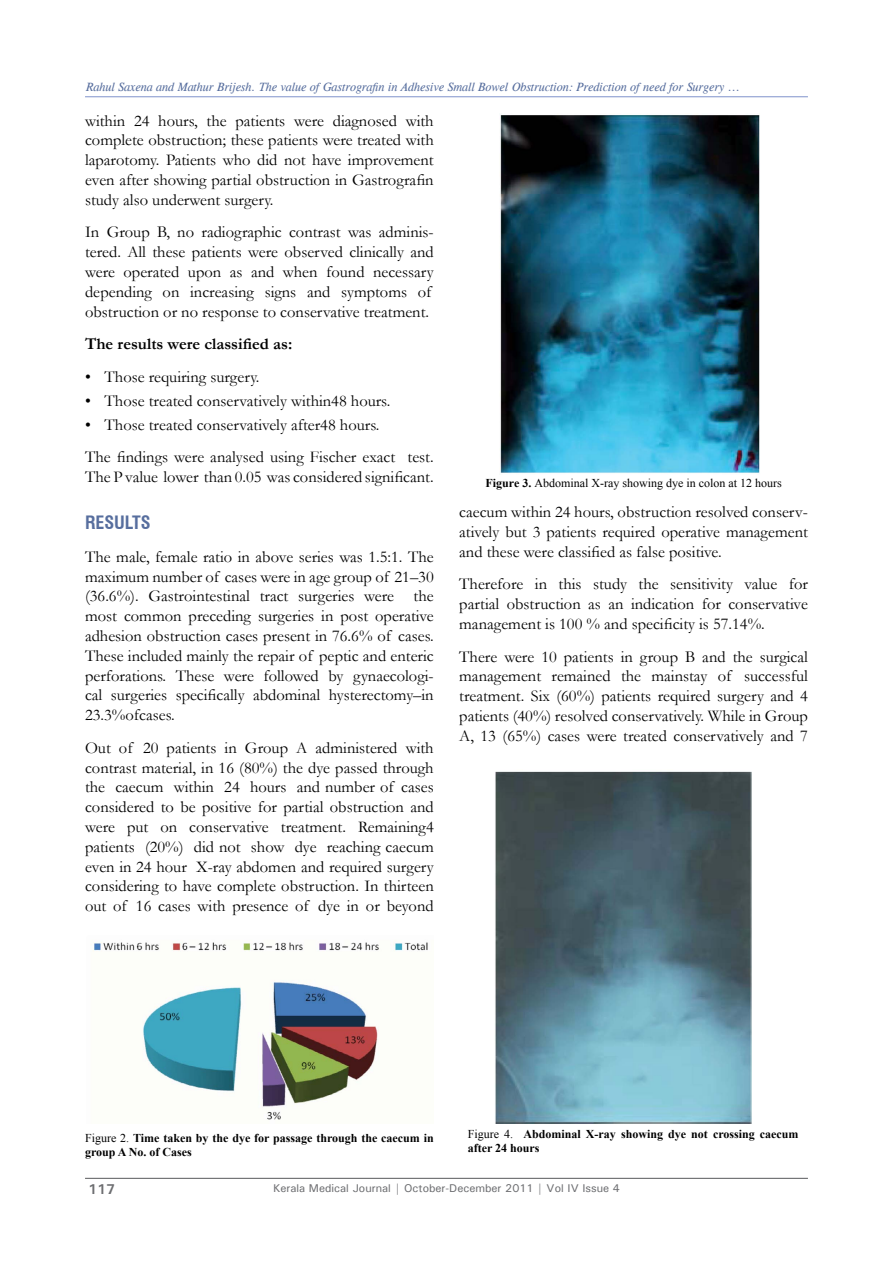
<style>
.page{position:relative;width:893px;height:1263px;background:#fff}
.page>*{position:absolute;margin:0;border:0;box-sizing:border-box;transform-origin:0 0}
.Head_1{font:700 condensed 18px "Swiss 721 BT";color:#576e9e}
.Para_1{font:16.5px/19.8px "Garamond";color:#000;text-align:justify}
.Para_1-2{font:700 16.5px "Garamond";color:#000}
.t1{font:700 14.25px "Univers";color:#6d6e71}
.Para_1-3{font:700 12px/14.4px "Times New Roman";color:#000}
.t2{font:italic 12px "CG Times";color:#576e9e}
.Para_1-4{font:12px "Times New Roman";color:#000}
.t3{font:500 11.25px "Univers";color:#6d6e71}
.s1{font-weight:700}
.s2{font-weight:400}
</style>
<div class="page">
<hr style="left:85px;top:1178px;width:723px;height:1px;background:#58595b">
<hr style="left:85px;top:96px;width:723px;height:1px;background:#8d9fd1">
<img style="left:93px;top:940px;width:335px;height:180px">
<img style="left:500px;top:115px;width:260px;height:358px">
<img style="left:495px;top:771px;width:256px;height:352px">
<p class="t2" style="left:86px;top:80px;width:655px">Rahul Saxena and Mathur Brijesh. The value of Gastrografin in Adhesive Small Bowel Obstruction: Prediction of need for Surgery ...</p>
<p class="Para_1" style="left:85px;top:110px;width:350px">within 24 hours, the patients were diagnosed with complete obstruction; these patients were treated with laparotomy. Patients who did not have improvement even after showing partial obstruction in Gastrografin study also underwent surgery.</p>
<p class="Para_1" style="left:85px;top:222px;width:350px;text-align:left">In Group B, no radiographic contrast was adminis&shy;tered. All these patients were observed clinically and were operated upon as and when found necessary depending on increasing signs and symptoms of obstruction or no response to conservative treatment.</p>
<p class="Para_1-2" style="left:85px;top:333px;width:209px">The results were classified as:</p>
<p class="Para_1" style="left:85px;top:366px;width:176px">• Those requiring surgery.</p>
<p class="Para_1" style="left:85px;top:390px;width:307px">• Those treated conservatively within48 hours.</p>
<p class="Para_1" style="left:85px;top:414px;width:296px">• Those treated conservatively after48 hours.</p>
<p class="Para_1" style="left:85px;top:447px;width:350px">The findings were analysed using Fischer exact test.<br>The P value lower than 0.05 was considered significant.</p>
<p class="Head_1" style="left:85px;top:512px;width:67px">RESULTS</p>
<p class="Para_1" style="left:85px;top:546px;width:350px">The male, female ratio in above series was 1.5:1. The maximum number of cases were in age group of 21–30 (36.6%). Gastrointestinal tract surgeries were the most common preceding surgeries in post operative adhesion obstruction cases present in 76.6% of cases.<br>These included mainly the repair of peptic and enteric perforations. These were followed by gynaecologi&shy;cal surgeries specifically abdominal hysterectomy–in 23.3%ofcases.</p>
<p class="Para_1" style="left:85px;top:737px;width:350px">Out of 20 patients in Group A administered with contrast material, in 16 (80%) the dye passed through the caecum within 24 hours and number of cases considered to be positive for partial obstruction and were put on conservative treatment. Remaining4 patients (20%) did not show dye reaching caecum even in 24 hour X-ray abdomen and required surgery considering to have complete obstruction. In thirteen out of 16 cases with presence of dye in or beyond</p>
<p class="Para_1-4" style="left:486px;top:475px;width:298px"><span class="s1">Figure 3.</span> Abdominal X-ray showing dye in colon at 12 hours</p>
<p class="Para_1" style="left:459px;top:502px;width:350px">caecum within 24 hours, obstruction resolved conserv&shy;atively but 3 patients required operative management and these were classified as false positive.</p>
<p class="Para_1" style="left:459px;top:574px;width:350px">Therefore in this study the sensitivity value for partial obstruction as an indication for conservative management is 100 % and specificity is 57.14%.</p>
<p class="Para_1" style="left:459px;top:646px;width:350px">There were 10 patients in group B and the surgical management remained the mainstay of successful treatment. Six (60%) patients required surgery and 4 patients (40%) resolved conservatively. While in Group A, 13 (65%) cases were treated conservatively and 7</p>
<p class="Para_1-3" style="left:85px;top:1130px;width:350px"><span class="s2">Figure 2.</span> Time taken by the dye for passage through the caecum in group A No. of Cases</p>
<p class="Para_1-3" style="left:468px;top:1126px;width:332px"><span class="s2">Figure 4.</span> Abdominal X-ray showing dye not crossing caecum after 24 hours</p>
<p class="t1" style="left:88px;top:1180px;width:28px">117</p>
<p class="t3" style="left:273px;top:1181px;width:348px">Kerala Medical Journal | October-December 2011 | Vol IV Issue 4</p>
</div>
